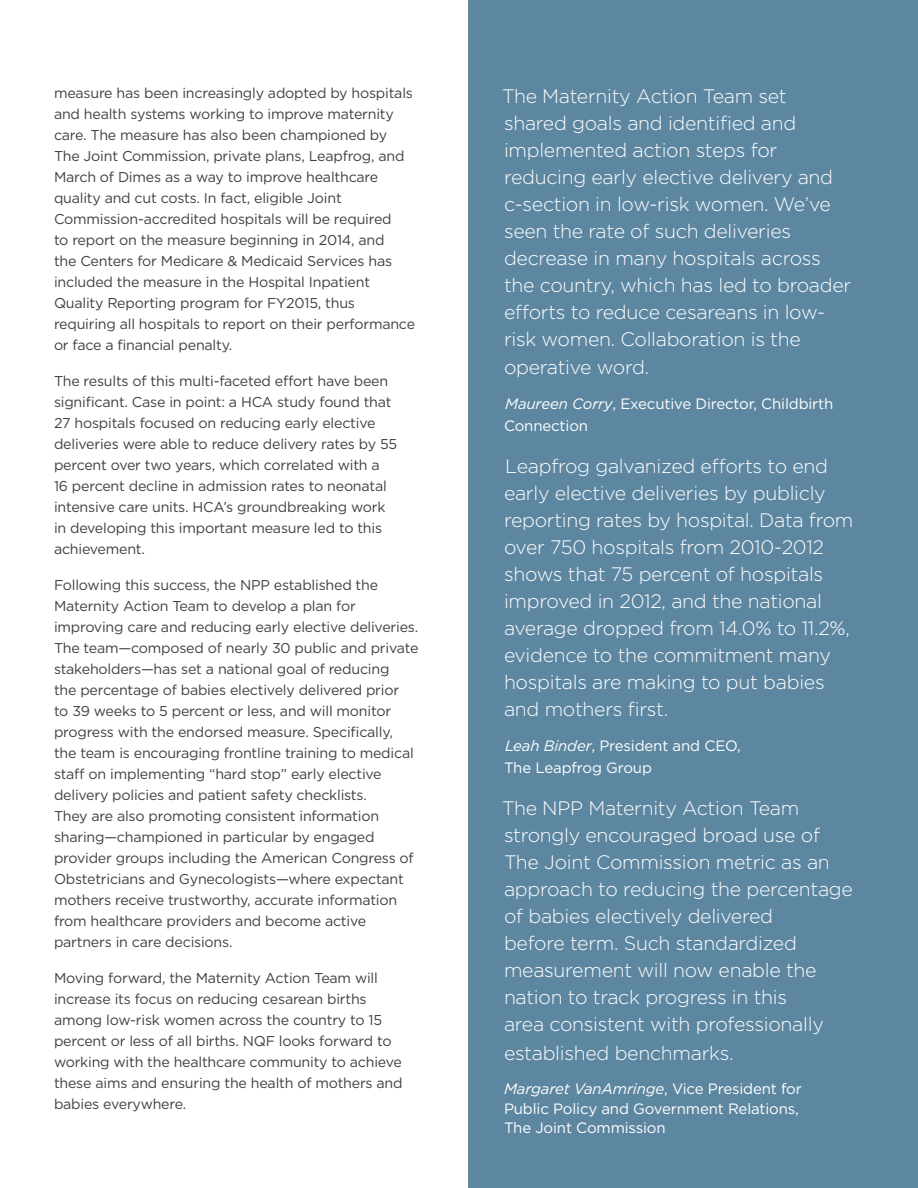
<style>
.page{position:relative;width:918px;height:1188px;background:#fff}
.page>*{position:absolute;margin:0;border:0;box-sizing:border-box;transform-origin:0 0}
.FF_Quote{font:300 19.5px/27.2px "Gotham";letter-spacing:-.015em;color:#fff}
.FF_Quote-2{font:15px/22.5px "Gotham";letter-spacing:-.01em;color:#fff}
.Q-Editor_Note{font:15px/19.5px "Gotham";letter-spacing:-.01em;color:#fff}
.Q-Editor_Note-2{font:14.25px/21px "Gotham";letter-spacing:-.015em;color:#414042}
.s1{font-style:italic}
</style>
<div class="page">
<div style="left:468px;top:0;width:450px;height:1188px;background:#5d87a1"></div>
<p class="Q-Editor_Note-2" style="left:54px;top:83px;width:363px">measure has been increasingly adopted by hospitals and health systems working to improve maternity care. The measure has also been championed by The Joint Commission, private plans, Leapfrog, and March of Dimes as a way to improve healthcare quality and cut costs. In fact, eligible Joint Commission-accredited hospitals will be required<br>to report on the measure beginning in 2014, and<br>the Centers for Medicare &amp; Medicaid Services has included the measure in the Hospital Inpatient Quality Reporting program for FY2015, thus requiring all hospitals to report on their performance or face a financial penalty.</p>
<p class="Q-Editor_Note-2" style="left:54px;top:371px;width:345px">The results of this multi-faceted effort have been significant. Case in point: a HCA study found that 27 hospitals focused on reducing early elective deliveries were able to reduce delivery rates by 55 percent over two years, which correlated with a 16 percent decline in admission rates to neonatal intensive care units. HCA’s groundbreaking work in developing this important measure led to this achievement.</p>
<p class="Q-Editor_Note-2" style="left:54px;top:575px;width:366px">Following this success, the NPP established the Maternity Action Team to develop a plan for improving care and reducing early elective deliveries.<br>The team—composed of nearly 30 public and private stakeholders—has set a national goal of reducing<br>the percentage of babies electively delivered prior<br>to 39 weeks to 5 percent or less, and will monitor progress with the endorsed measure. Specifically, the team is encouraging frontline training to medical staff on implementing “hard stop” early elective delivery policies and patient safety checklists.<br>They are also promoting consistent information sharing—championed in particular by engaged provider groups including the American Congress of Obstetricians and Gynecologists—where expectant mothers receive trustworthy, accurate information from healthcare providers and become active partners in care decisions.</p>
<p class="Q-Editor_Note-2" style="left:54px;top:968px;width:350px">Moving forward, the Maternity Action Team will increase its focus on reducing cesarean births among low-risk women across the country to 15 percent or less of all births. NQF looks forward to working with the healthcare community to achieve these aims and ensuring the health of mothers and babies everywhere.</p>
<p class="FF_Quote" style="left:502px;top:82px;width:351px">The Maternity Action Team set shared goals and identified and implemented action steps for reducing early elective delivery and c-section in low-risk women. We’ve seen the rate of such deliveries decrease in many hospitals across the country, which has led to broader efforts to reduce cesareans in low&shy;risk women. Collaboration is the operative word.</p>
<p class="FF_Quote-2" style="left:504px;top:392px;width:331px"><span class="s1">Maureen Corry</span>, Executive Director, Childbirth<br>Connection</p>
<p class="FF_Quote" style="left:504px;top:452px;width:351px">Leapfrog galvanized efforts to end early elective deliveries by publicly reporting rates by hospital. Data from over 750 hospitals from 2010-2012 shows that 75 percent of hospitals improved in 2012, and the national average dropped from 14.0% to 11.2%, evidence to the commitment many hospitals are making to put babies and mothers first.</p>
<p class="FF_Quote-2" style="left:504px;top:734px;width:238px"><span class="s1">Leah Binder</span>, President and CEO,<br>The Leapfrog Group</p>
<p class="FF_Quote" style="left:502px;top:794px;width:352px">The NPP Maternity Action Team strongly encouraged broad use of<br>The Joint Commission metric as an approach to reducing the percentage of babies electively delivered<br>before term. Such standardized measurement will now enable the nation to track progress in this<br>area consistent with professionally established benchmarks.</p>
<p class="Q-Editor_Note" style="left:504px;top:1079px;width:299px"><span class="s1">Margaret VanAmringe</span>, Vice President for<br>Public Policy and Government Relations,<br>The Joint Commission</p>
</div>
